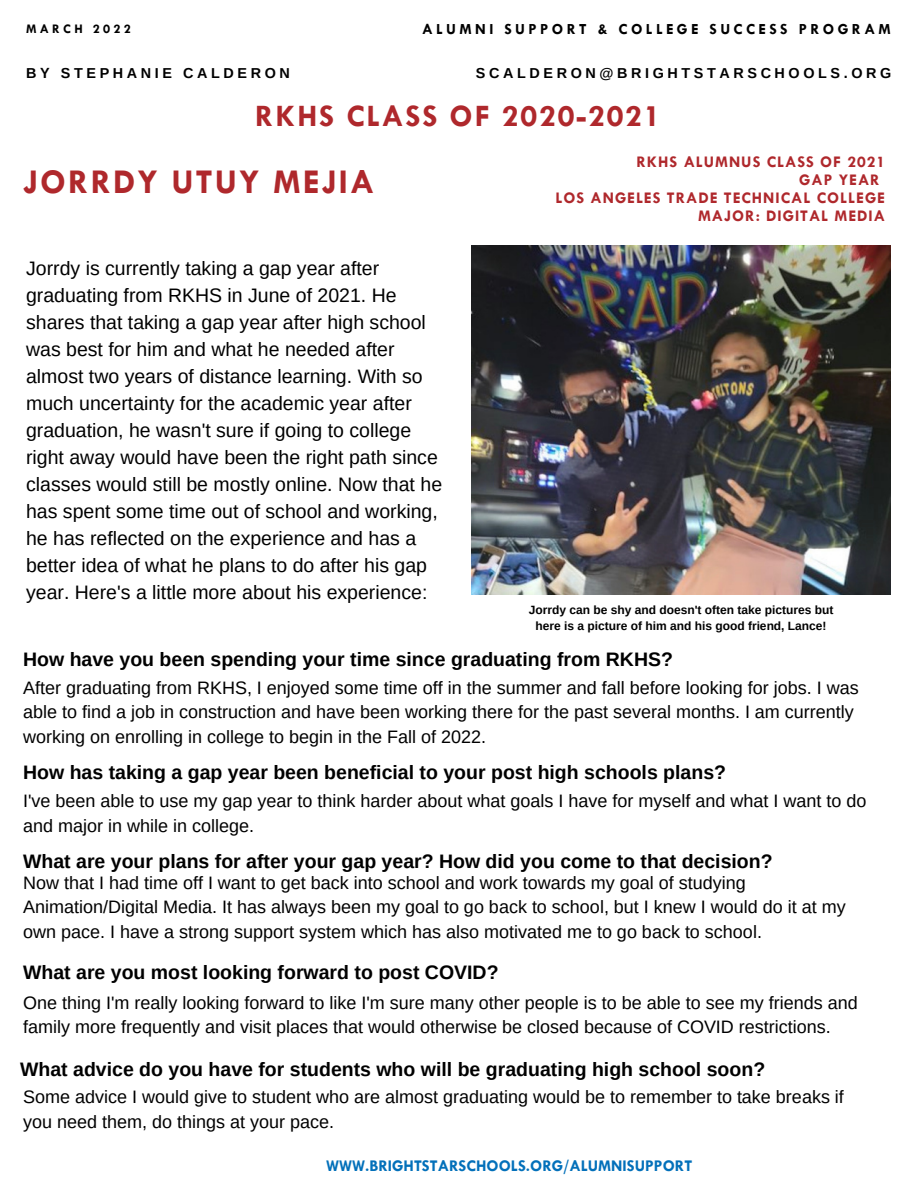
<style>
.page{position:relative;width:918px;height:1188px;background:#fff}
.page>*{position:absolute;margin:0;border:0;box-sizing:border-box;transform-origin:0 0}
.t1{font:700 35.1px "Tw Cen";letter-spacing:.06em;color:#af282c}
.t2{font:700 31.5px "Tw Cen";letter-spacing:.06em;color:#af282c}
.t3{font:19.5px/27px "Arimo";color:#000}
.t4{font:700 19.5px "Arimo";color:#000}
.t5{font:18px/24.8px "Arimo";color:#000}
.t6{font:700 16.5px "Tw Cen";color:#0370ba}
.t7{font:700 16.35px "Tw Cen";letter-spacing:.06em;color:#af282c}
.t8{font:700 15.6px "Tw Cen";letter-spacing:.22em;color:#000}
.t9{font:700 14.4px "Arimo";letter-spacing:.25em;color:#000}
.t10{font:700 13.2px "Tw Cen";letter-spacing:.25em;color:#000}
.t11{font:700 12px/16px "Arimo";color:#000;text-align:center}
</style>
<div class="page">
<img style="left:472px;top:246px;width:418px;height:348px">
<p class="t10" style="left:26px;top:22px;width:106px">MARCH 2022</p>
<p class="t8" style="left:422px;top:20px;width:470px">ALUMNI SUPPORT &amp; COLLEGE SUCCESS PROGRAM</p>
<p class="t9" style="left:26px;top:65px;width:265px">BY STEPHANIE CALDERON</p>
<p class="t9" style="left:476px;top:65px;width:417px">SCALDERON@BRIGHTSTARSCHOOLS.ORG</p>
<p class="t2" style="left:255px;top:99px;width:407px">RKHS CLASS OF 2020-2021</p>
<p class="t1" style="left:23px;top:163px;width:353px">JORRDY UTUY MEJIA</p>
<p class="t3" style="left:26px;top:254px;width:418px">Jorrdy is currently taking a gap year after graduating from RKHS in June of 2021. He shares that taking a gap year after high school was best for him and what he needed after almost two years of distance learning. With so much uncertainty for the academic year after graduation, he wasn't sure if going to college right away would have been the right path since classes would still be mostly online. Now that he has spent some time out of school and working, he has reflected on the experience and has a better idea of what he plans to do after his gap year. Here's a little more about his experience:</p>
<p class="t7" style="left:636px;top:153px;width:250px">RKHS ALUMNUS CLASS OF 2021</p>
<p class="t7" style="left:799px;top:171px;width:82px">GAP YEAR</p>
<p class="t7" style="left:555px;top:189px;width:331px">LOS ANGELES TRADE TECHNICAL COLLEGE</p>
<p class="t7" style="left:698px;top:207px;width:189px">MAJOR: DIGITAL MEDIA</p>
<p class="t11" style="left:529px;top:602px;width:306px">Jorrdy can be shy and doesn't often take pictures but here is a picture of him and his good friend, Lance!</p>
<p class="t4" style="left:23px;top:649px;width:651px">How have you been spending your time since graduating from RKHS?</p>
<p class="t5" style="left:23px;top:675px;width:837px">After graduating from RKHS, I enjoyed some time off in the summer and fall before looking for jobs. I was able to find a job in construction and have been working there for the past several months. I am currently working on enrolling in college to begin in the Fall of 2022.</p>
<p class="t4" style="left:23px;top:761px;width:704px">How has taking a gap year been beneficial to your post high schools plans?</p>
<p class="t5" style="left:23px;top:789px;width:845px">I've been able to use my gap year to think harder about what goals I have for myself and what I want to do and major in while in college.</p>
<p class="t5" style="left:23px;top:870px;width:824px">Now that I had time off I want to get back into school and work towards my goal of studying<br>Animation/Digital Media. It has always been my goal to go back to school, but I knew I would do it at my own pace. I have a strong support system which has also motivated me to go back to school.</p>
<p class="t4" style="left:23px;top:850px;width:751px">What are your plans for after your gap year? How did you come to that decision?</p>
<p class="t4" style="left:23px;top:962px;width:477px">What are you most looking forward to post COVID?</p>
<p class="t5" style="left:23px;top:990px;width:836px">One thing I'm really looking forward to like I'm sure many other people is to be able to see my friends and family more frequently and visit places that would otherwise be closed because of COVID restrictions.</p>
<p class="t4" style="left:20px;top:1058px;width:747px">What advice do you have for students who will be graduating high school soon?</p>
<p class="t5" style="left:23px;top:1085px;width:822px">Some advice I would give to student who are almost graduating would be to remember to take breaks if you need them, do things at your pace.</p>
<p class="t6" style="left:326px;top:1157px;width:368px">WWW.BRIGHTSTARSCHOOLS.ORG/ALUMNISUPPORT</p>
</div>
